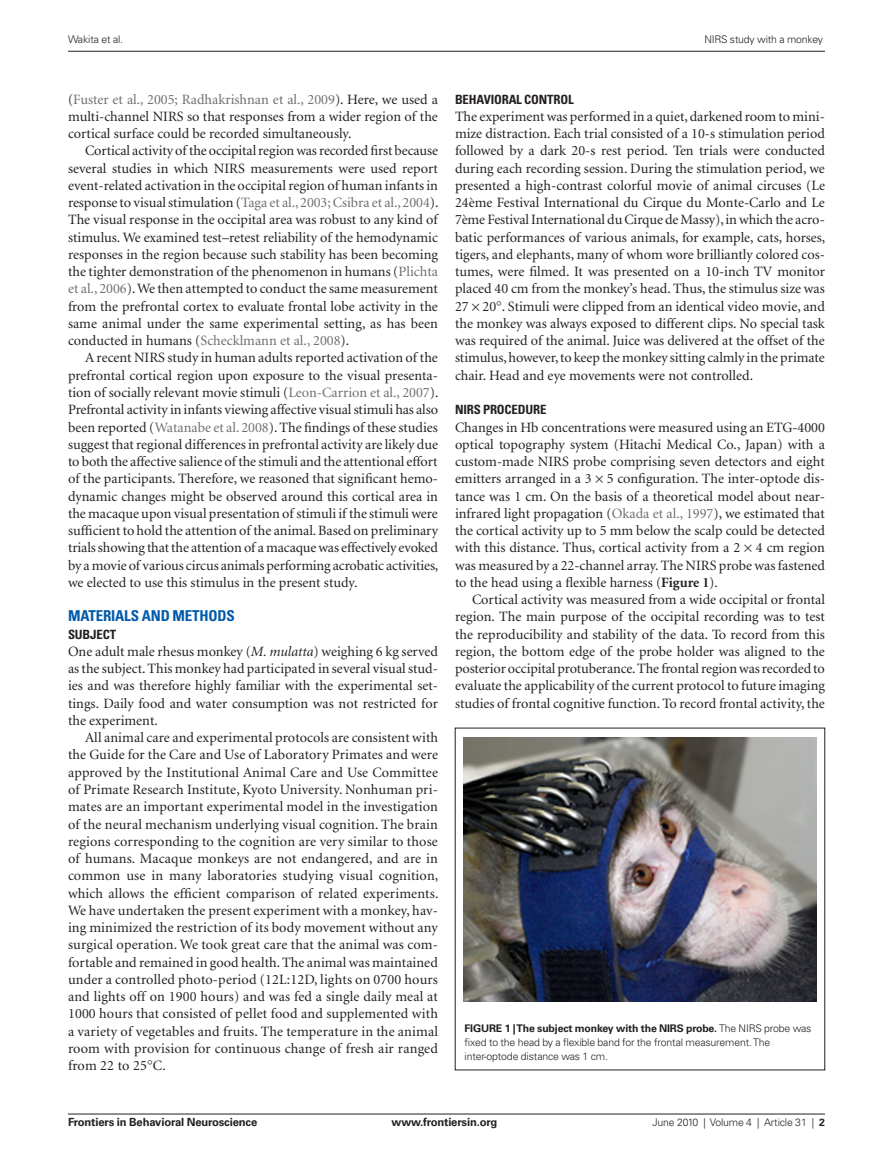
<style>
.page{position:relative;width:893px;height:1170px;background:#fff}
.page>*{position:absolute;margin:0;border:0;box-sizing:border-box;transform-origin:0 0}
.ART_tx_title1{font:700 condensed 15px "Univers";letter-spacing:-.01em;color:#015aaa}
.ART_tx{font:14.25px/17.2px "Minion";color:#231f20;text-align:justify}
.ART_tx1{font:14.25px/17.2px "Minion";color:#231f20;text-align:justify}
.ART_tx_title2{font:700 condensed 12.75px "Univers";letter-spacing:-.01em;color:#231f20}
.t1{font:700 11.25px "Univers";letter-spacing:-.015em;color:#231f20}
.FIGURE_tx{font:300 10.5px/14.2px "Univers";letter-spacing:-.015em;color:#231f20}
.RH{font:300 10.5px "Univers";letter-spacing:-.015em;color:#231f20}
.s1{color:#6c6d70}
.s2{font-style:italic}
.s3{font-weight:700}
</style>
<div class="page">
<hr style="left:68px;top:1113px;width:757px;height:1px;background:#231f20">
<hr style="left:68px;top:51px;width:757px;height:1px;background:#231f20">
<img style="left:463px;top:737px;width:353px;height:264px">
<p class="RH" style="left:68px;top:33px;width:57px">Wakita et al.</p>
<p class="RH" style="left:704px;top:33px;width:120px">NIRS study with a monkey</p>
<p class="ART_tx" style="left:68px;top:91px;width:371px">(<span class="s1">Fuster et al., 2005; Radhakrishnan et al., 2009</span>). Here, we used a multi-channel NIRS so that responses from a wider region of the cortical surface could be recorded simultaneously.</p>
<p class="ART_tx" style="left:68px;top:143px;width:372px;text-indent:17px">Cortical activity of the occipital region was recorded first because several studies in which NIRS measurements were used report event-related activation in the occipital region of human infants in response to visual stimulation (<span class="s1">Taga et al., 2003; Csibra et al., 2004</span>).<br>The visual response in the occipital area was robust to any kind of stimulus. We examined test–retest reliability of the hemodynamic responses in the region because such stability has been becoming the tighter demonstration of the phenomenon in humans (<span class="s1">Plichta et al., 2006</span>). We then attempted to conduct the same measurement from the prefrontal cortex to evaluate frontal lobe activity in the same animal under the same experimental setting, as has been conducted in humans (<span class="s1">Schecklmann et al., 2008</span>).</p>
<p class="ART_tx" style="left:68px;top:350px;width:372px;text-indent:17px">A recent NIRS study in human adults reported activation of the prefrontal cortical region upon exposure to the visual presenta&shy;tion of socially relevant movie stimuli (<span class="s1">Leon-Carrion et al., 2007</span>).<br>Prefrontal activity in infants viewing affective visual stimuli has also been reported (<span class="s1">Watanabe et al. 2008</span>). The findings of these studies suggest that regional differences in prefrontal activity are likely due to both the affective salience of the stimuli and the attentional effort of the participants. Therefore, we reasoned that significant hemo&shy;dynamic changes might be observed around this cortical area in the macaque upon visual presentation of stimuli if the stimuli were sufficient to hold the attention of the animal. Based on preliminary trials showing that the attention of a macaque was effectively evoked by a movie of various circus animals performing acrobatic activities, we elected to use this stimulus in the present study.</p>
<p class="ART_tx_title1" style="left:68px;top:606px;width:168px">MATERIALS AND METHODS</p>
<p class="ART_tx_title2" style="left:68px;top:626px;width:50px">SUBJECT</p>
<p class="ART_tx1" style="left:68px;top:643px;width:371px">One adult male rhesus monkey (<span class="s2">M. mulatta</span>) weighing 6 kg served as the subject. This monkey had participated in several visual stud&shy;ies and was therefore highly familiar with the experimental set&shy;tings. Daily food and water consumption was not restricted for the experiment.</p>
<p class="ART_tx" style="left:68px;top:729px;width:372px;text-indent:17px">All animal care and experimental protocols are consistent with the Guide for the Care and Use of Laboratory Primates and were approved by the Institutional Animal Care and Use Committee of Primate Research Institute, Kyoto University. Nonhuman pri&shy;mates are an important experimental model in the investigation of the neural mechanism underlying visual cognition. The brain regions corresponding to the cognition are very similar to those of humans. Macaque monkeys are not endangered, and are in common use in many laboratories studying visual cognition, which allows the efficient comparison of related experiments.<br>We have undertaken the present experiment with a monkey, hav&shy;ing minimized the restriction of its body movement without any surgical operation. We took great care that the animal was com&shy;fortable and remained in good health. The animal was maintained under a controlled photo-period (12L:12D, lights on 0700 hours and lights off on 1900 hours) and was fed a single daily meal at 1000 hours that consisted of pellet food and supplemented with a variety of vegetables and fruits. The temperature in the animal room with provision for continuous change of fresh air ranged from 22 to 25 C.</p>
<p class="ART_tx_title2" style="left:455px;top:91px;width:120px">BEHAVIORAL CONTROL</p>
<p class="ART_tx1" style="left:455px;top:108px;width:372px">The experiment was performed in a quiet, darkened room to mini&shy;mize distraction. Each trial consisted of a 10-s stimulation period followed by a dark 20-s rest period. Ten trials were conducted during each recording session. During the stimulation period, we presented a high-contrast colorful movie of animal circuses (Le 24ème Festival International du Cirque du Monte-Carlo and Le 7ème Festival International du Cirque de Massy), in which the acro&shy;batic performances of various animals, for example, cats, horses, tigers, and elephants, many of whom wore brilliantly colored cos&shy;tumes, were filmed. It was presented on a 10-inch TV monitor placed 40 cm from the monkey’s head. Thus, the stimulus size was 27 20 . Stimuli were clipped from an identical video movie, and the monkey was always exposed to different clips. No special task was required of the animal. Juice was delivered at the offset of the stimulus, however, to keep the monkey sitting calmly in the primate chair. Head and eye movements were not controlled.</p>
<p class="ART_tx_title2" style="left:455px;top:402px;width:93px">NIRS PROCEDURE</p>
<p class="ART_tx1" style="left:455px;top:419px;width:371px">Changes in Hb concentrations were measured using an ETG-4000 optical topography system (Hitachi Medical Co., Japan) with a custom-made NIRS probe comprising seven detectors and eight emitters arranged in a 3 5 configuration. The inter-optode dis&shy;tance was 1 cm. On the basis of a theoretical model about near&shy;infrared light propagation (<span class="s1">Okada et al., 1997</span>), we estimated that the cortical activity up to 5 mm below the scalp could be detected with this distance. Thus, cortical activity from a 2 4 cm region was measured by a 22-channel array. The NIRS probe was fastened to the head using a flexible harness (<span class="s3">Figure 1</span>).</p>
<p class="ART_tx" style="left:455px;top:591px;width:371px;text-indent:17px">Cortical activity was measured from a wide occipital or frontal region. The main purpose of the occipital recording was to test the reproducibility and stability of the data. To record from this region, the bottom edge of the probe holder was aligned to the posterior occipital protuberance. The frontal region was recorded to evaluate the applicability of the current protocol to future imaging studies of frontal cognitive function. To record frontal activity, the</p>
<p class="FIGURE_tx" style="left:465px;top:1020px;width:348px"><span class="s3">Figure 1 | The subject monkey with the NIRS probe.</span> The NIRS probe was fixed to the head by a flexible band for the frontal measurement. The inter-optode distance was 1 cm.</p>
<p class="t1" style="left:68px;top:1115px;width:191px">Frontiers in Behavioral Neuroscience</p>
<p class="t1" style="left:392px;top:1115px;width:107px">www.frontiersin.org</p>
<p class="FIGURE_tx" style="left:653px;top:1115px;width:174px">June 2010 | Volume 4 | Article 31 | <span class="s3">2</span></p>
</div>
